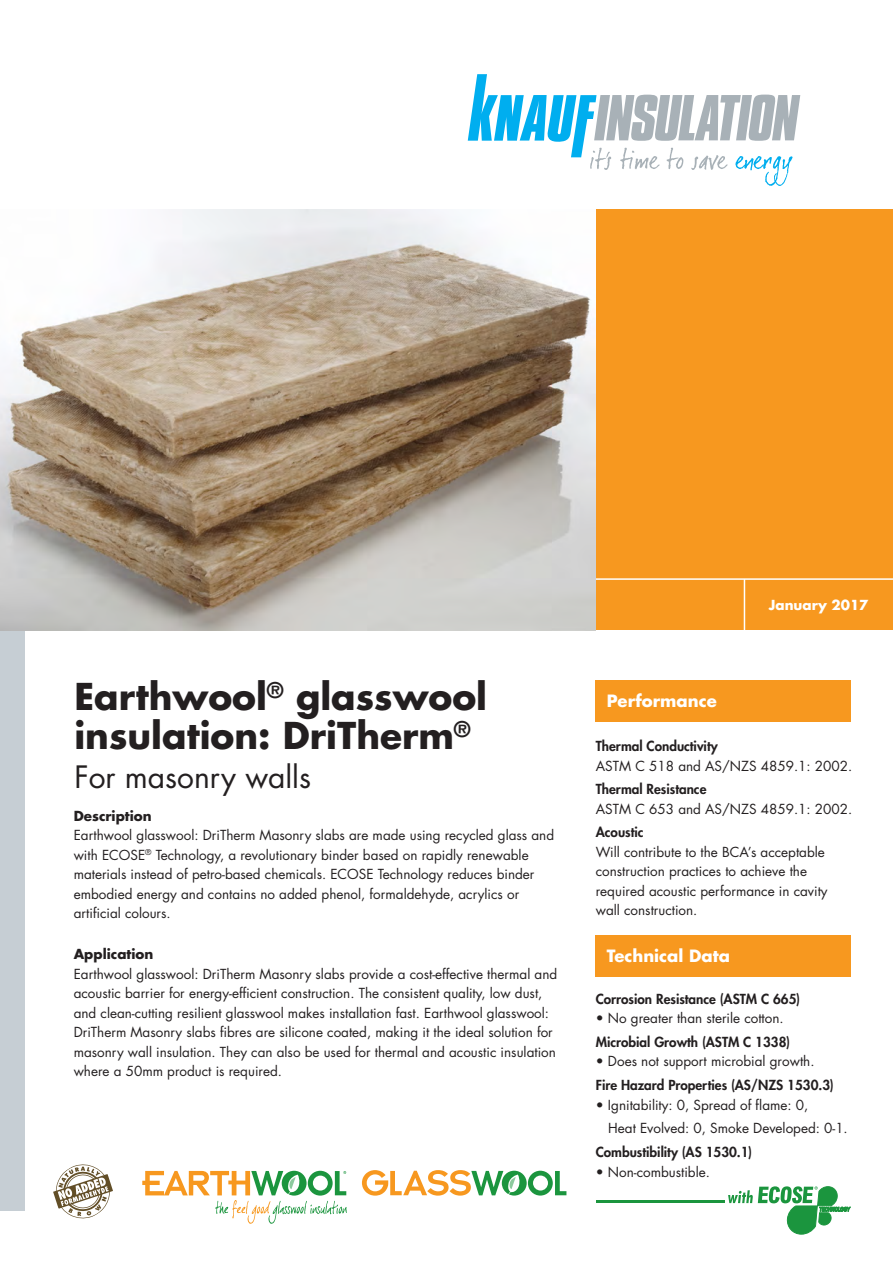
<style>
.page{position:relative;width:893px;height:1263px;background:#fff}
.page>*{position:absolute;margin:0;border:0;box-sizing:border-box;transform-origin:0 0}
.t1{font:700 36px/39px "Futura Std";color:#231f20}
.t2{font:30px "Futura Std";color:#231f20}
.t3{font:700 16.5px "Futura Std";color:#fff}
.t4{font:13.5px/19.5px "Futura Std";color:#231f20}
.t5{font:800 13.5px "Futura Std";color:#231f20}
.t6{font:700 13.5px "Futura Std";color:#231f20}
.t7{font:700 13.5px "Futura Std";color:#fff}
</style>
<div class="page">
<svg style="left:142px;top:1171px;width:205px;height:53px"></svg>
<svg style="left:362px;top:1170px;width:204px;height:25px"></svg>
<div style="left:595px;top:209px;width:298px;height:421px;background:#f7981f"></div>
<div style="left:0;top:612px;width:25px;height:598px;background:#c6ced4"></div>
<hr style="left:595px;top:578px;width:298px;height:2px;background:#fff">
<img style="left:0;top:209px;width:595px;height:421px">
<hr style="left:744px;top:579px;width:1px;height:62px;background:#fff">
<div style="left:596px;top:680px;width:255px;height:41px;background:#f7981f"></div>
<svg style="left:468px;top:74px;width:332px;height:112px"></svg>
<svg style="left:728px;top:1186px;width:122px;height:48px"></svg>
<hr style="left:596px;top:1201px;width:129px;height:2px;background:#1b953e">
<div style="left:596px;top:935px;width:255px;height:41px;background:#f7981f"></div>
<svg style="left:53px;top:1164px;width:60px;height:55px"></svg>
<h1 class="t1" style="left:74px;top:676px;width:414px">Earthwool<sup>®</sup> glasswool insulation: DriTherm<sup>®</sup></h1>
<h2 class="t2" style="left:74px;top:758px;width:238px">For masonry walls</h2>
<p class="t6" style="left:74px;top:807px;width:80px">Description</p>
<p class="t4" style="left:74px;top:826px;width:482px">Earthwool glasswool: DriTherm Masonry slabs are made using recycled glass and with ECOSE<sup>®</sup> Technology, a revolutionary binder based on rapidly renewable materials instead of petro-based chemicals. ECOSE Technology reduces binder embodied energy and contains no added phenol, formaldehyde, acrylics or artificial colours.</p>
<p class="t6" style="left:74px;top:945px;width:81px">Application</p>
<p class="t4" style="left:74px;top:964px;width:485px">Earthwool glasswool: DriTherm Masonry slabs provide a cost-effective thermal and acoustic barrier for energy-efficient construction. The consistent quality, low dust, and clean-cutting resilient glasswool makes installation fast. Earthwool glasswool:<br>DriTherm Masonry slabs fibres are silicone coated, making it the ideal solution for masonry wall insulation. They can also be used for thermal and acoustic insulation where a 50mm product is required.</p>
<p class="t7" style="left:769px;top:595px;width:101px">January 2017</p>
<p class="t3" style="left:607px;top:690px;width:112px">Performance</p>
<p class="t5" style="left:596px;top:737px;width:123px">Thermal Conductivity</p>
<p class="t4" style="left:596px;top:756px;width:258px">ASTM C 518 and AS/NZS 4859.1: 2002.</p>
<p class="t5" style="left:596px;top:781px;width:112px">Thermal Resistance</p>
<p class="t4" style="left:596px;top:799px;width:258px">ASTM C 653 and AS/NZS 4859.1: 2002.</p>
<p class="t5" style="left:596px;top:824px;width:49px">Acoustic</p>
<p class="t4" style="left:596px;top:842px;width:233px">Will contribute to the BCA’s acceptable construction practices to achieve the required acoustic performance in cavity wall construction.</p>
<p class="t3" style="left:607px;top:945px;width:125px">Technical Data</p>
<p class="t5" style="left:596px;top:990px;width:206px">Corrosion Resistance (ASTM C 665)</p>
<p class="t4" style="left:596px;top:1008px;width:189px">• No greater than sterile cotton.</p>
<p class="t5" style="left:596px;top:1033px;width:196px">Microbial Growth (ASTM C 1338)</p>
<p class="t4" style="left:596px;top:1052px;width:220px">• Does not support microbial growth.</p>
<p class="t5" style="left:596px;top:1076px;width:240px">Fire Hazard Properties (AS/NZS 1530.3)</p>
<p class="t4" style="left:608px;top:1093px;width:241px;line-height:23.7px;text-indent:-12px">• Ignitability: 0, Spread of flame: 0,<br>Heat Evolved: 0, Smoke Developed: 0-1.</p>
<p class="t5" style="left:596px;top:1143px;width:158px">Combustibility (AS 1530.1)</p>
<p class="t4" style="left:596px;top:1162px;width:116px">• Non-combustible.</p>
</div>
